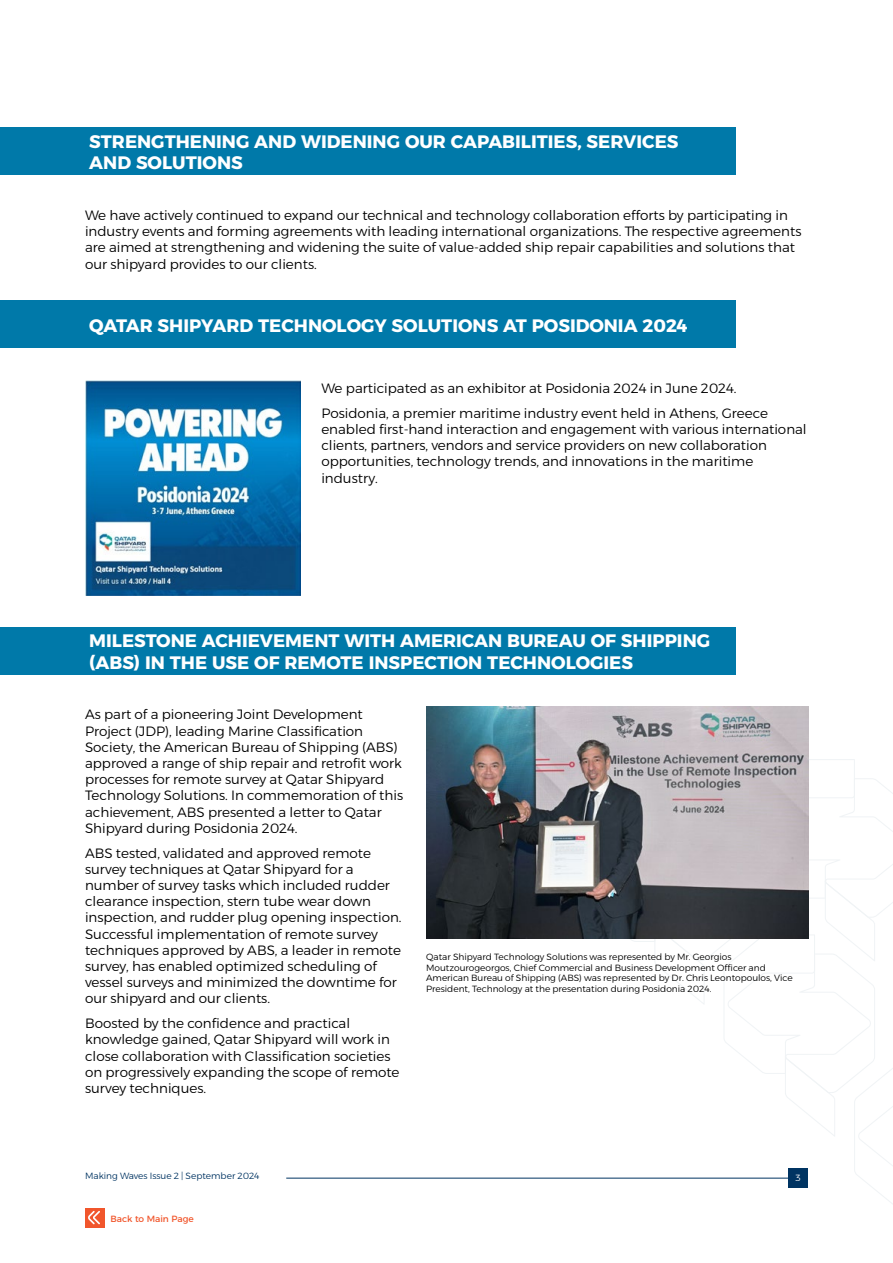
<style>
.page{position:relative;width:893px;height:1263px;background:#fff}
.page>*{position:absolute;margin:0;border:0;box-sizing:border-box;transform-origin:0 0}
.t1{font:700 18px/21.6px "Alexandria";color:#fff}
.t2{font:300 13.5px/16.2px "Alexandria";color:#000}
.t3{font:300 9px/10.8px "Alexandria";color:#000}
.t4{font:300 9px "Alexandria";color:#003462}
.t5{font:9px "Alexandria";color:#f1562c}
.t6{font:300 9px "Alexandria";color:#fff}
</style>
<div class="page">
<hr style="left:286px;top:1178px;width:502px;height:1px;background:#003462">
<svg style="left:593px;top:759px;width:300px;height:445px"></svg>
<img style="left:85px;top:380px;width:215px;height:215px">
<div style="left:0;top:301px;width:736px;height:47px;background:#0079a9"></div>
<div style="left:0;top:128px;width:736px;height:47px;background:#0079a9"></div>
<div style="left:0;top:627px;width:736px;height:47px;background:#0079a9"></div>
<img style="left:426px;top:706px;width:382px;height:232px">
<div style="left:85px;top:1208px;width:20px;height:19px;background:#f1562c"></div>
<svg style="left:88px;top:1211px;width:12px;height:13px"></svg>
<h1 class="t1" style="left:89px;top:131px;width:591px">STRENGTHENING AND WIDENING OUR CAPABILITIES, SERVICES<br>AND SOLUTIONS</h1>
<p class="t2" style="left:85px;top:207px;width:718px">We have actively continued to expand our technical and technology collaboration efforts by participating in industry events and forming agreements with leading international organizations. The respective agreements are aimed at strengthening and widening the suite of value-added ship repair capabilities and solutions that our shipyard provides to our clients.</p>
<h1 class="t1" style="left:89px;top:315px;width:600px">QATAR SHIPYARD TECHNOLOGY SOLUTIONS AT POSIDONIA 2024</h1>
<p class="t2" style="left:321px;top:376px;width:448px;line-height:24.8px">We participated as an exhibitor at Posidonia 2024 in June 2024.<br>Posidonia, a premier maritime industry event held in Athens, Greece</p>
<p class="t2" style="left:321px;top:421px;width:487px">enabled first-hand interaction and engagement with various international clients, partners, vendors and service providers on new collaboration opportunities, technology trends, and innovations in the maritime industry.</p>
<h1 class="t1" style="left:89px;top:630px;width:622px">MILESTONE ACHIEVEMENT WITH AMERICAN BUREAU OF SHIPPING (ABS) IN THE USE OF REMOTE INSPECTION TECHNOLOGIES</h1>
<p class="t2" style="left:85px;top:707px;width:320px">As part of a pioneering Joint Development Project (JDP), leading Marine Classification Society, the American Bureau of Shipping (ABS) approved a range of ship repair and retrofit work processes for remote survey at Qatar Shipyard Technology Solutions. In commemoration of this achievement, ABS presented a letter to Qatar Shipyard during Posidonia 2024.</p>
<p class="t2" style="left:85px;top:845px;width:318px">ABS tested, validated and approved remote survey techniques at Qatar Shipyard for a number of survey tasks which included rudder clearance inspection, stern tube wear down inspection, and rudder plug opening inspection.<br>Successful implementation of remote survey techniques approved by ABS, a leader in remote survey, has enabled optimized scheduling of vessel surveys and minimized the downtime for our shipyard and our clients.</p>
<p class="t2" style="left:85px;top:1015px;width:316px">Boosted by the confidence and practical knowledge gained, Qatar Shipyard will work in close collaboration with Classification societies on progressively expanding the scope of remote survey techniques.</p>
<p class="t3" style="left:426px;top:951px;width:368px">Qatar Shipyard Technology Solutions was represented by Mr. Georgios Moutzourogeorgos, Chief Commercial and Business Development Officer and American Bureau of Shipping (ABS) was represented by Dr. Chris Leontopoulos, Vice President, Technology at the presentation during Posidonia 2024.</p>
<p class="t4" style="left:85px;top:1170px;width:176px">Making Waves Issue 2 | September 2024</p>
<p class="t6" style="left:795px;top:1172px;width:7px">3</p>
<p class="t5" style="left:111px;top:1213px;width:85px">Back to Main Page</p>
</div>
